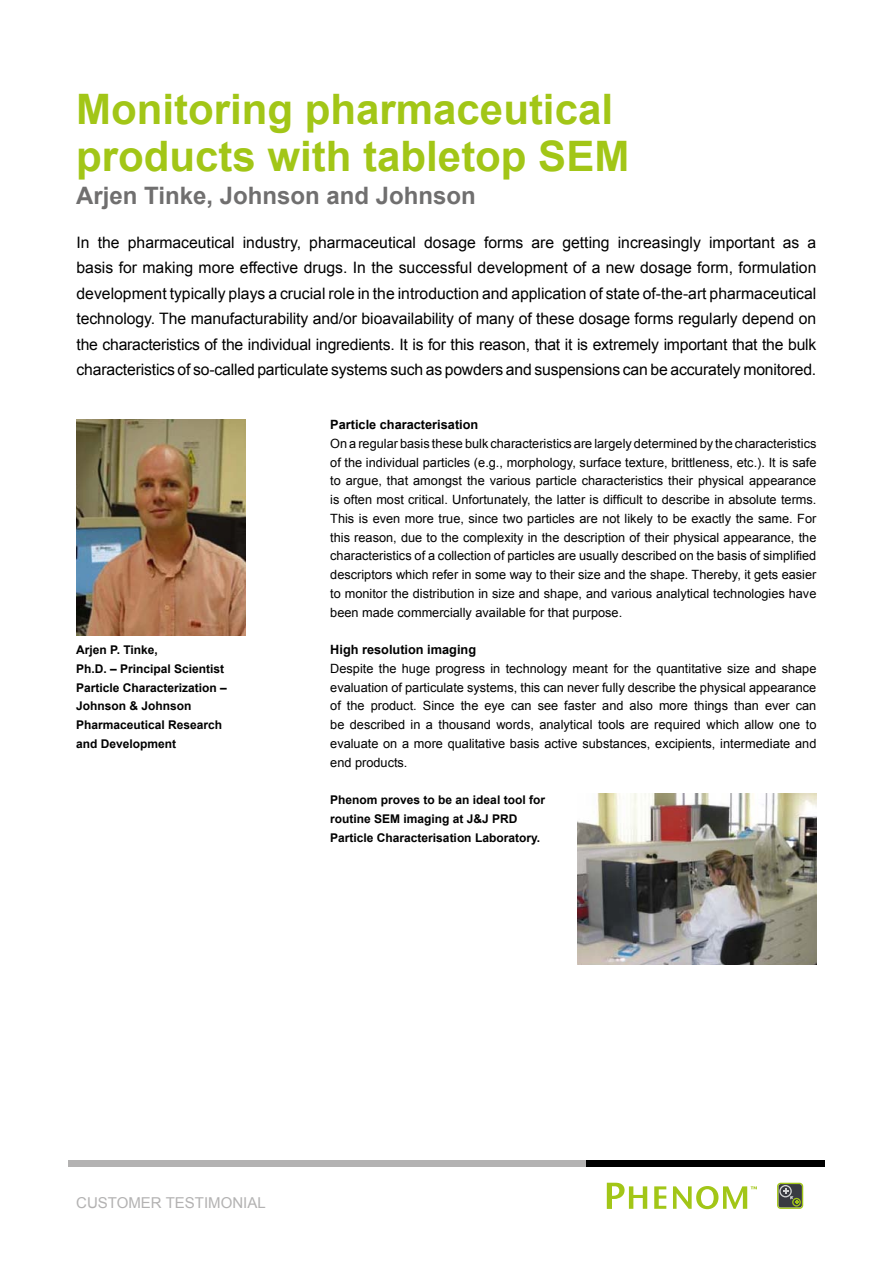
<style>
.page{position:relative;width:893px;height:1263px;background:#fff}
.page>*{position:absolute;margin:0;border:0;box-sizing:border-box;transform-origin:0 0}
.t1{font:700 42px/46.5px "Arial";color:#a2c617}
.t2{font:700 24px "Arial";color:#706f6f}
.t3{font:15.75px/25.5px "Arial";letter-spacing:-.01em;color:#000;text-align:justify}
.t4{font:15px "Arial";color:#b3b2b2}
.t5{font:12.75px/18.8px "Arial";color:#000;text-align:justify}
.t6{font:700 12.75px "Arial";color:#000}
.t7{font:700 12px/18.8px "Arial";color:#000}
</style>
<div class="page">
<div style="left:68px;top:1160px;width:561px;height:7px;background:#b3b2b2"></div>
<div style="left:587px;top:1160px;width:238px;height:7px;background:#000"></div>
<svg style="left:607px;top:1183px;width:150px;height:26px"></svg>
<svg style="left:777px;top:1183px;width:26px;height:26px"></svg>
<img style="left:76px;top:420px;width:170px;height:215px">
<img style="left:578px;top:794px;width:238px;height:171px">
<h1 class="t1" style="left:76px;top:87px;width:555px">Monitoring pharmaceutical products with tabletop SEM</h1>
<h2 class="t2" style="left:76px;top:179px;width:401px">Arjen Tinke, Johnson and Johnson</h2>
<p class="t3" style="left:77px;top:230px;width:741px">In the pharmaceutical industry, pharmaceutical dosage forms are getting increasingly important as a basis for making more effective drugs. In the successful development of a new dosage form, formulation development typically plays a crucial role in the introduction and application of state of-the-art pharmaceutical technology. The manufacturability and/or bioavailability of many of these dosage forms regularly depend on the characteristics of the individual ingredients. It is for this reason, that it is extremely important that the bulk characteristics of so-called particulate systems such as powders and suspensions can be accurately monitored.</p>
<p class="t7" style="left:76px;top:641px;width:152px">Arjen P. Tinke,<br>Ph.D. – Principal Scientist<br>Particle Characterization –<br>Johnson &amp; Johnson<br>Pharmaceutical Research and Development</p>
<p class="t6" style="left:330px;top:416px;width:150px">Particle characterisation</p>
<p class="t5" style="left:330px;top:434px;width:488px">On a regular basis these bulk characteristics are largely determined by the characteristics of the individual particles (e.g., morphology, surface texture, brittleness, etc.). It is safe to argue, that amongst the various particle characteristics their physical appearance is often most critical. Unfortunately, the latter is difficult to describe in absolute terms.<br>This is even more true, since two particles are not likely to be exactly the same. For this reason, due to the complexity in the description of their physical appearance, the characteristics of a collection of particles are usually described on the basis of simplified descriptors which refer in some way to their size and the shape. Thereby, it gets easier to monitor the distribution in size and shape, and various analytical technologies have been made commercially available for that purpose.</p>
<p class="t6" style="left:330px;top:641px;width:147px">High resolution imaging</p>
<p class="t5" style="left:330px;top:659px;width:488px">Despite the huge progress in technology meant for the quantitative size and shape evaluation of particulate systems, this can never fully describe the physical appearance of the product. Since the eye can see faster and also more things than ever can be described in a thousand words, analytical tools are required which allow one to evaluate on a more qualitative basis active substances, excipients, intermediate and end products.</p>
<p class="t7" style="left:330px;top:791px;width:216px">Phenom proves to be an ideal tool for routine SEM imaging at J&amp;J PRD<br>Particle Characterisation Laboratory.</p>
<p class="t4" style="left:76px;top:1193px;width:191px">CUSTOMER TESTIMONIAL</p>
</div>
